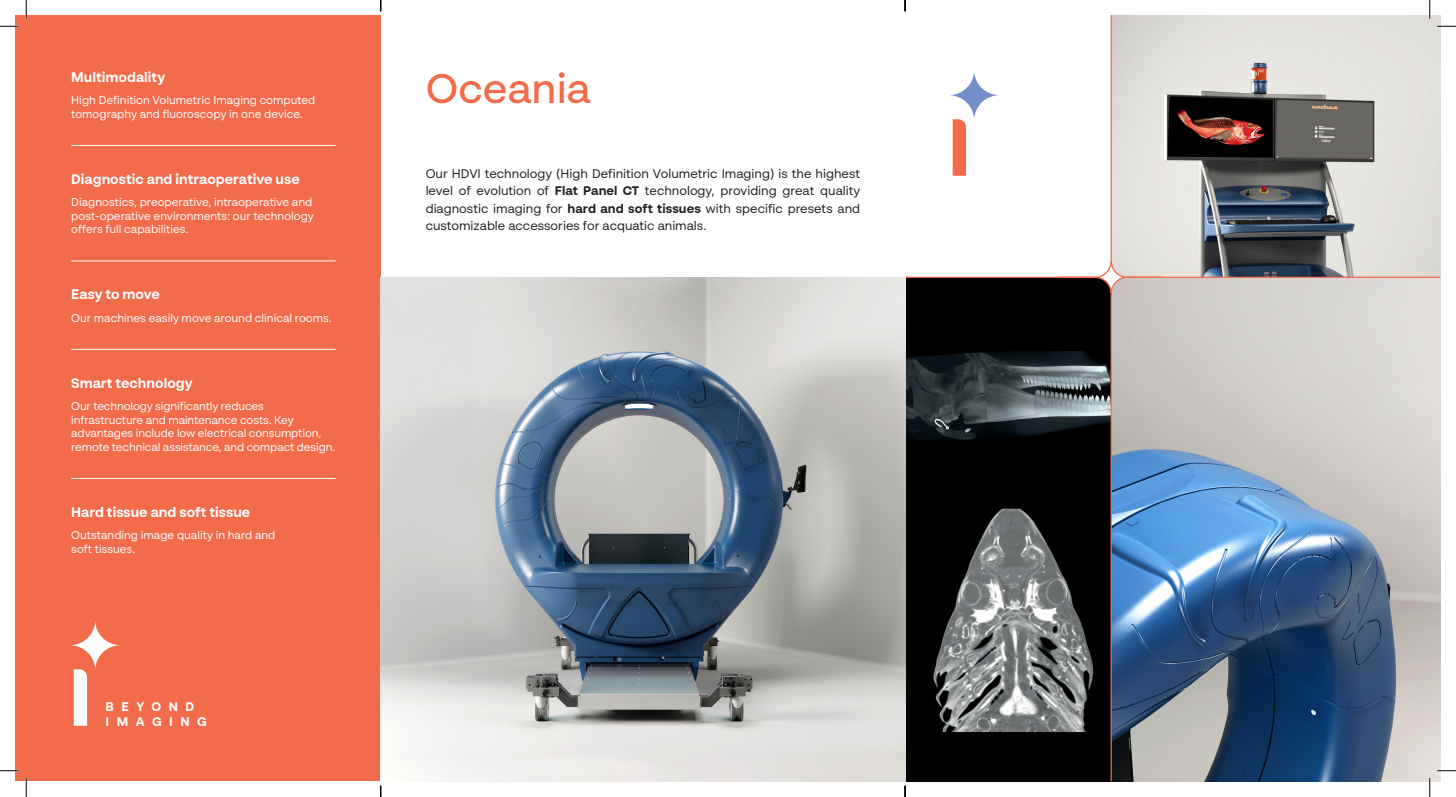
<style>
.page{position:relative;width:1456px;height:797px;background:#fff}
.page>*{position:absolute;margin:0;border:0;box-sizing:border-box;transform-origin:0 0}
.t1{font:500 41.25px "BR Sonoma";color:#f26b4a}
.t2{font:700 13.75px "BR Sonoma";color:#fff}
.t3{font:12.5px/17.5px "BR Sonoma";color:#231f20;text-align:justify}
.t4{font:700 12.5px/15px "BR Sonoma";letter-spacing:.6em;color:#fff}
.t5{font:11.25px/13.5px "BR Sonoma";color:#fff}
.s1{font-weight:700}
</style>
<div class="page">
<img style="left:381px;top:277px;width:523px;height:504px">
<div style="left:16px;top:16px;width:365px;height:765px;background:#f26b4a"></div>
<hr style="left:71px;top:145px;width:265px;height:1px;background:#fff">
<hr style="left:71px;top:260px;width:265px;height:1px;background:#fff">
<hr style="left:71px;top:349px;width:265px;height:1px;background:#fff">
<hr style="left:71px;top:478px;width:265px;height:1px;background:#fff">
<svg style="left:71px;top:621px;width:48px;height:48px"></svg>
<svg style="left:74px;top:669px;width:13px;height:56px"></svg>
<svg style="left:904px;top:16px;width:536px;height:765px;background:#8b9198"></svg>
<svg style="left:0;top:25px;width:19px;height:2px"></svg>
<svg style="left:1437px;top:25px;width:19px;height:2px"></svg>
<svg style="left:0;top:770px;width:19px;height:1px"></svg>
<svg style="left:1437px;top:770px;width:19px;height:1px"></svg>
<svg style="left:25px;top:0;width:2px;height:19px"></svg>
<svg style="left:25px;top:778px;width:2px;height:19px"></svg>
<svg style="left:1429px;top:0;width:1px;height:19px"></svg>
<svg style="left:1429px;top:778px;width:1px;height:19px"></svg>
<svg style="left:380px;top:785px;width:1px;height:12px"></svg>
<svg style="left:904px;top:0;width:2px;height:11px"></svg>
<svg style="left:904px;top:785px;width:2px;height:12px"></svg>
<p class="t2" style="left:71px;top:68px;width:96px">Multimodality</p>
<p class="t5" style="left:71px;top:93px;width:246px">High Definition Volumetric Imaging computed tomography and fluoroscopy in one device.</p>
<p class="t2" style="left:71px;top:170px;width:230px">Diagnostic and intraoperative use</p>
<p class="t5" style="left:71px;top:195px;width:244px">Diagnostics, preoperative, intraoperative and post-operative environments: our technology offers full capabilities.</p>
<p class="t2" style="left:71px;top:286px;width:90px">Easy to move</p>
<p class="t5" style="left:71px;top:310px;width:262px">Our machines easily move around clinical rooms.</p>
<p class="t2" style="left:71px;top:374px;width:123px">Smart technology</p>
<p class="t5" style="left:71px;top:399px;width:265px">Our technology significantly reduces infrastructure and maintenance costs. Key advantages include low electrical consumption, remote technical assistance, and compact design.</p>
<p class="t2" style="left:71px;top:503px;width:180px">Hard tissue and soft tissue</p>
<p class="t5" style="left:71px;top:528px;width:206px">Outstanding image quality in hard and</p>
<p class="t5" style="left:71px;top:541px;width:65px">soft tissues.</p>
<p class="t4" style="left:106px;top:698px;width:103px">BEYOND<br>IMAGING</p>
<p class="t1" style="left:426px;top:63px;width:166px">Oceania</p>
<p class="t3" style="left:426px;top:164px;width:436px">Our HDVI technology (High Definition Volumetric Imaging) is the highest level of evolution of <span class="s1">Flat Panel CT</span> technology, providing great quality diagnostic imaging for <span class="s1">hard and soft tissues</span> with specific presets and customizable accessories for acquatic animals.</p>
</div>
